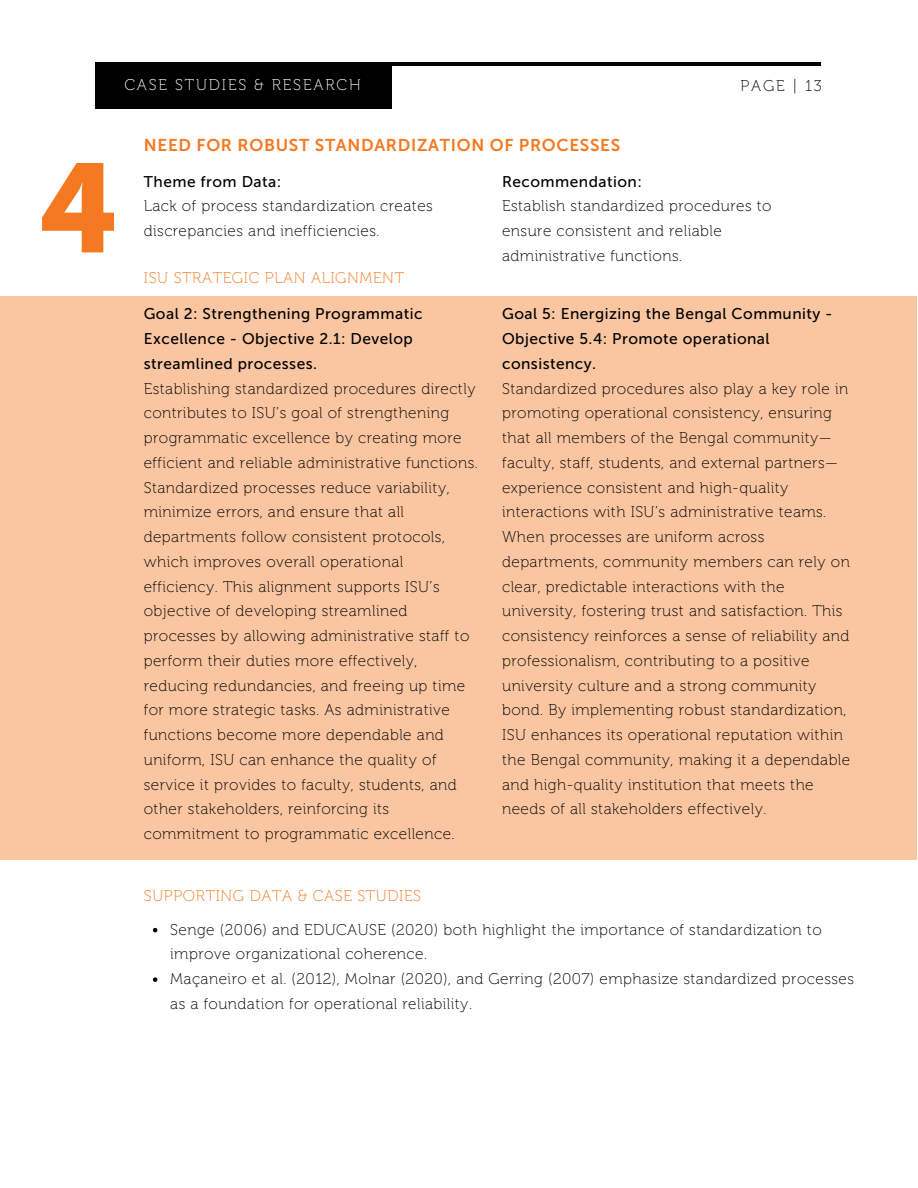
<style>
.page{position:relative;width:918px;height:1188px;background:#fff}
.page>*{position:absolute;margin:0;border:0;box-sizing:border-box;transform-origin:0 0}
.t1{font:125.1px "Museo Sans 900";color:#f47920}
.t2{font:17.1px "Museo Sans 700";letter-spacing:.04em;color:#f47920}
.t3{font:15.6px "Museo 100";letter-spacing:.04em;color:#f47920}
.t4{font:15.6px "Museo 100";letter-spacing:.12em;color:#fff}
.t5{font:15.6px "Museo 100";letter-spacing:.12em;color:#000}
.t6{font:15.45px/24.8px "Museo 100";letter-spacing:.03em;color:#000}
.t7{font:15.45px/24.8px "Museo Sans 500";letter-spacing:.03em;color:#000}
</style>
<div class="page">
<hr style="left:96px;top:62px;width:725px;height:4px;background:#000">
<div style="left:96px;top:62px;width:296px;height:46px;background:#000"></div>
<div style="left:0;top:297px;width:917px;height:563px;background:#fac6a1"></div>
<svg style="left:153px;top:928px;width:4px;height:4px"></svg>
<svg style="left:153px;top:977px;width:4px;height:5px"></svg>
<p class="t4" style="left:124px;top:75px;width:238px">CASE STUDIES &amp; RESEARCH</p>
<h2 class="t5" style="left:741px;top:76px;width:83px">PAGE | 13</h2>
<h2 class="t1" style="left:39px;top:135px;width:82px">4</h2>
<p class="t2" style="left:144px;top:135px;width:478px">NEED FOR ROBUST STANDARDIZATION OF PROCESSES</p>
<h2 class="t7" style="left:144px;top:169px;width:139px">Theme from Data:</h2>
<p class="t6" style="left:144px;top:194px;width:290px">Lack of process standardization creates discrepancies and inefficiencies.</p>
<p class="t7" style="left:502px;top:169px;width:141px">Recommendation:</p>
<h2 class="t6" style="left:502px;top:194px;width:271px">Establish standardized procedures to ensure consistent and reliable administrative functions.</h2>
<p class="t3" style="left:144px;top:268px;width:262px">ISU STRATEGIC PLAN ALIGNMENT</p>
<h1 class="t7" style="left:144px;top:302px;width:280px">Goal 2: Strengthening Programmatic<br>Excellence - Objective 2.1: Develop streamlined processes.</h1>
<p class="t6" style="left:144px;top:376px;width:336px">Establishing standardized procedures directly contributes to ISU’s goal of strengthening programmatic excellence by creating more efficient and reliable administrative functions.<br>Standardized processes reduce variability, minimize errors, and ensure that all departments follow consistent protocols, which improves overall operational efficiency. This alignment supports ISU’s objective of developing streamlined processes by allowing administrative staff to perform their duties more effectively, reducing redundancies, and freeing up time for more strategic tasks. As administrative functions become more dependable and uniform, ISU can enhance the quality of service it provides to faculty, students, and other stakeholders, reinforcing its commitment to programmatic excellence.</p>
<p class="t7" style="left:502px;top:302px;width:332px">Goal 5: Energizing the Bengal Community -<br>Objective 5.4: Promote operational consistency.</p>
<p class="t6" style="left:502px;top:376px;width:350px">Standardized procedures also play a key role in promoting operational consistency, ensuring that all members of the Bengal community— faculty, staff, students, and external partners— experience consistent and high-quality interactions with ISU’s administrative teams.<br>When processes are uniform across departments, community members can rely on clear, predictable interactions with the university, fostering trust and satisfaction. This consistency reinforces a sense of reliability and professionalism, contributing to a positive university culture and a strong community bond. By implementing robust standardization, ISU enhances its operational reputation within the Bengal community, making it a dependable and high-quality institution that meets the needs of all stakeholders effectively.</p>
<p class="t3" style="left:144px;top:887px;width:279px">SUPPORTING DATA &amp; CASE STUDIES</p>
<p class="t6" style="left:170px;top:917px;width:653px">Senge (2006) and EDUCAUSE (2020) both highlight the importance of standardization to improve organizational coherence.</p>
<p class="t6" style="left:170px;top:967px;width:685px">Maçaneiro et al. (2012), Molnar (2020), and Gerring (2007) emphasize standardized processes as a foundation for operational reliability.</p>
</div>
